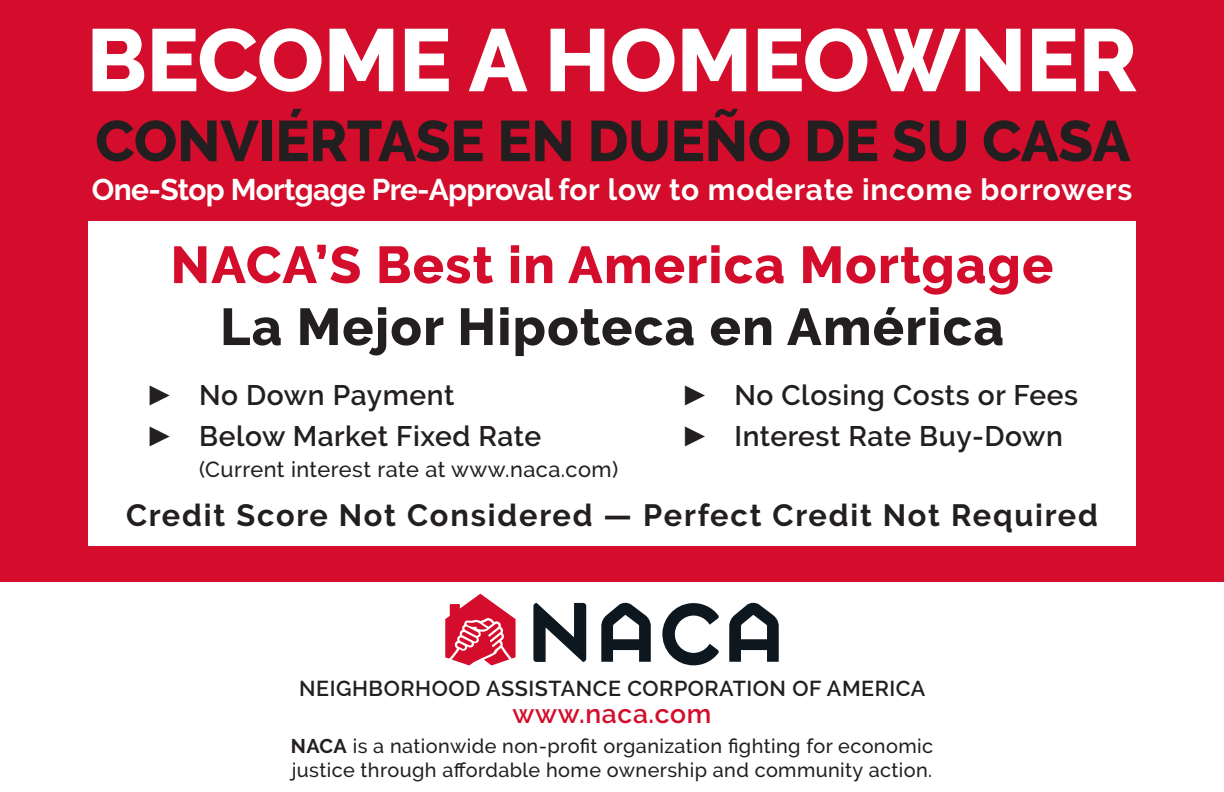
<style>
.page{position:relative;width:1224px;height:792px;background:#fff}
.page>*{position:absolute;margin:0;border:0;box-sizing:border-box;transform-origin:0 0}
.t1{font:800 88.2px "Raleway";letter-spacing:-.005em;color:#fff}
.t2{font:800 57.2px "Raleway";letter-spacing:-.005em;color:#231f20}
.t3{font:800 51.8px "Raleway";letter-spacing:.025em;color:#d30d2b}
.t4{font:800 51.8px "Raleway";letter-spacing:.025em;color:#231f20}
.t5{font:700 30.8px "Raleway";letter-spacing:.06em;color:#231f20}
.t6{font:700 29.8px "Raleway";color:#fff}
.t7{font:600 28.2px "Raleway";letter-spacing:.02em;color:#231f20}
.t8{font:600 26.4px "Raleway";letter-spacing:.025em;color:#d30d2b}
.t9{font:500 21.8px "Raleway";letter-spacing:.02em;color:#231f20}
.t10{font:600 21.6px "Raleway";letter-spacing:.025em;color:#231f20}
.t11{font:500 19.8px/23.2px "Raleway";letter-spacing:.02em;color:#231f20}
.s1{font-family:"Arial";font-weight:400}
.s2{font-weight:700}
</style>
<div class="page">
<div style="left:0;top:0;width:1224px;height:582px;background:#d30d2b"></div>
<div style="left:88px;top:221px;width:1048px;height:325px;background:#fff"></div>
<svg style="left:445px;top:594px;width:71px;height:72px"></svg>
<svg style="left:601px;top:602px;width:50px;height:60px"></svg>
<svg style="left:729px;top:602px;width:50px;height:60px"></svg>
<svg style="left:533px;top:603px;width:53px;height:59px"></svg>
<svg style="left:662px;top:603px;width:57px;height:62px"></svg>
<p class="t1" style="left:87px;top:10px;width:1052px">BECOME A HOMEOWNER</p>
<p class="t2" style="left:95px;top:109px;width:1037px">CONVIÉRTASE EN DUEÑO DE SU CASA</p>
<p class="t6" style="left:92px;top:173px;width:1042px">One-Stop Mortgage Pre-Approval for low to moderate income borrowers</p>
<p class="t3" style="left:171px;top:235px;width:884px">NACA’S Best in America Mortgage</p>
<p class="t4" style="left:220px;top:297px;width:785px">La Mejor Hipoteca en América</p>
<p class="t7" style="left:146px;top:379px;width:310px"><span class="s1">►</span> No Down Payment</p>
<p class="t7" style="left:146px;top:420px;width:397px"><span class="s1">►</span> Below Market Fixed Rate</p>
<p class="t9" style="left:199px;top:457px;width:421px">(Current interest rate at www.naca.com)</p>
<p class="t7" style="left:681px;top:379px;width:398px"><span class="s1">►</span> No Closing Costs or Fees</p>
<p class="t7" style="left:681px;top:420px;width:384px"><span class="s1">►</span> Interest Rate Buy-Down</p>
<p class="t5" style="left:126px;top:498px;width:973px">Credit Score Not Considered — Perfect Credit Not Required</p>
<p class="t10" style="left:299px;top:676px;width:628px">NEIGHBORHOOD ASSISTANCE CORPORATION OF AMERICA</p>
<p class="t8" style="left:513px;top:699px;width:200px">www.naca.com</p>
<p class="t11" style="left:291px;top:735px;width:644px"><span class="s2">NACA</span> is a nationwide non-profit organization fighting for economic justice through affordable home ownership and community action.</p>
</div>
